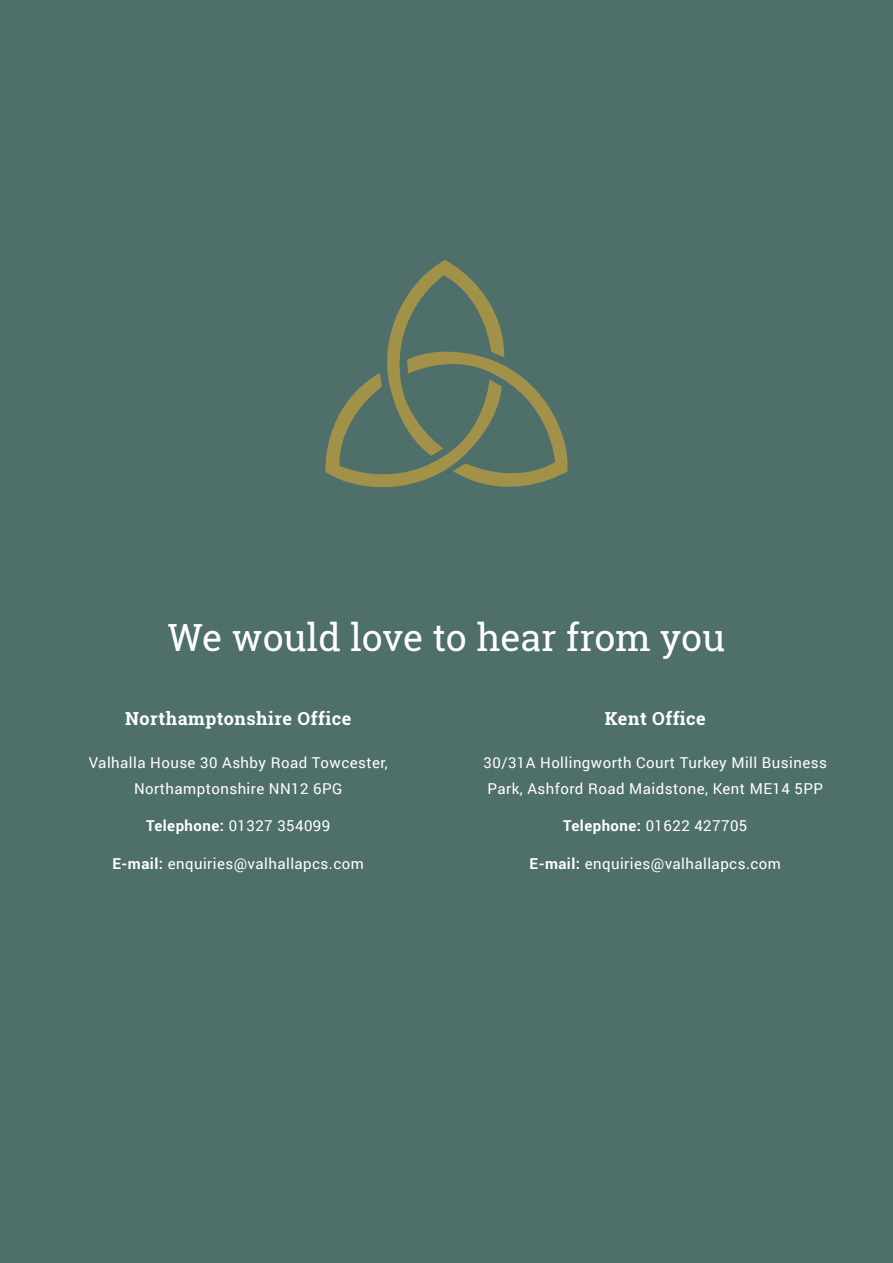
<style>
.page{position:relative;width:893px;height:1263px;background:#4f6f6b}
.page>*{position:absolute;margin:0;border:0;box-sizing:border-box;transform-origin:0 0}
.t1{font:37.5px "Roboto Slab";color:#fff}
.t2{font:700 18px "Roboto Slab";letter-spacing:.03em;color:#fff}
.t3{font:15px/25.5px "Roboto";letter-spacing:.03em;color:#fff;text-align:center}
.s1{font-weight:700}
</style>
<div class="page">
<svg style="left:325px;top:261px;width:243px;height:226px"></svg>
<h1 class="t1" style="left:168px;top:612px;width:559px">We would love to hear from you</h1>
<p class="t2" style="left:125px;top:706px;width:228px">Northamptonshire Office</p>
<p class="t3" style="left:89px;top:750px;width:300px">Valhalla House 30 Ashby Road Towcester,<br>Northamptonshire NN12 6PG</p>
<p class="t3" style="left:146px;top:813px;width:186px"><span class="s1">Telephone:</span> 01327 354099</p>
<p class="t3" style="left:113px;top:850px;width:253px"><span class="s1">E-mail:</span> enquiries@valhallapcs.com</p>
<p class="t2" style="left:605px;top:706px;width:103px">Kent Office</p>
<p class="t3" style="left:484px;top:750px;width:345px;text-align:left">30/31A Hollingworth Court Turkey Mill Business<br>Park, Ashford Road Maidstone, Kent ME14 5PP</p>
<p class="t3" style="left:563px;top:813px;width:186px"><span class="s1">Telephone:</span> 01622 427705</p>
<p class="t3" style="left:530px;top:850px;width:253px"><span class="s1">E-mail:</span> enquiries@valhallapcs.com</p>
</div>
